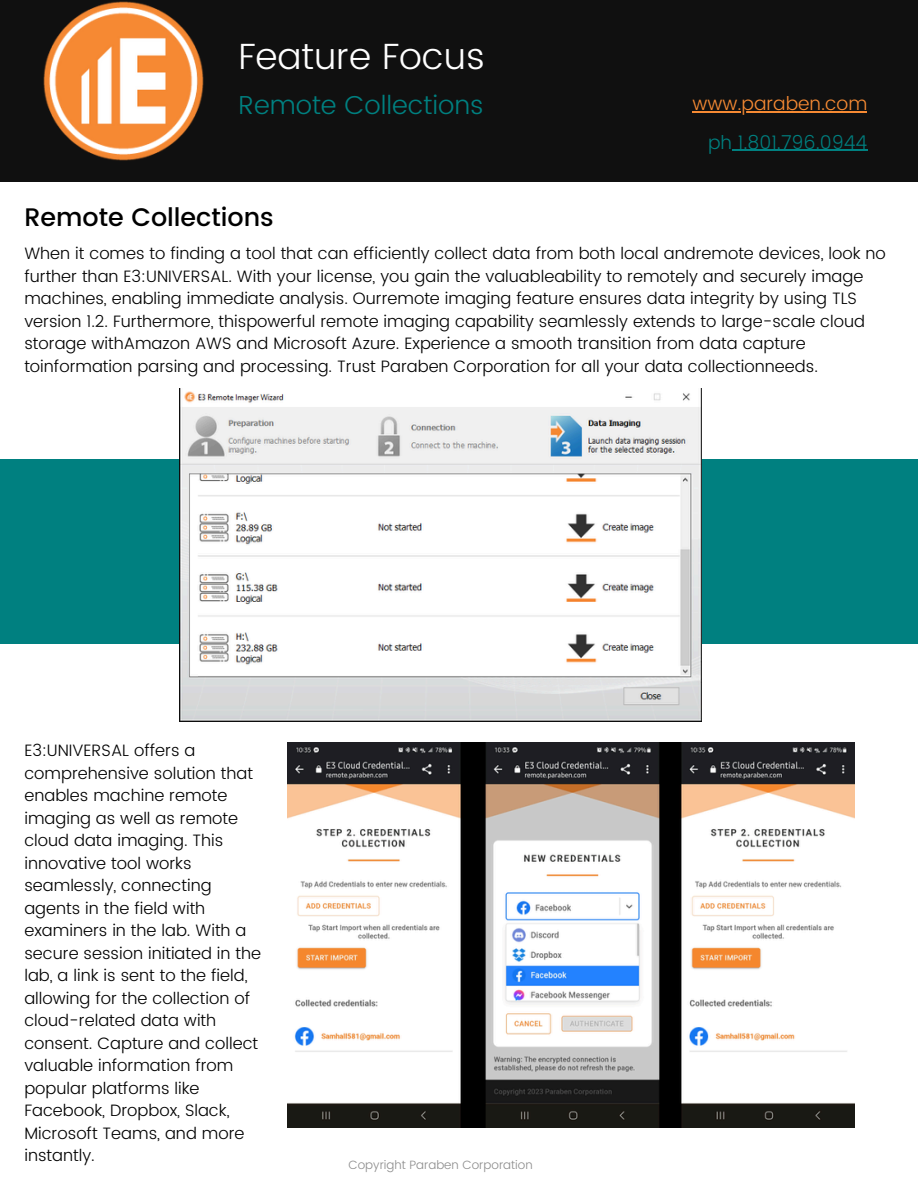
<style>
.page{position:relative;width:918px;height:1188px;background:#fff}
.page>*{position:absolute;margin:0;border:0;box-sizing:border-box;transform-origin:0 0}
.t1{font:300 36.45px "Poppins";color:#fff}
.t2{font:300 25.95px "Poppins";color:#008080}
.t3{font:500 25.35px "Poppins";color:#000}
.t4{font:300 18.9px "Poppins";color:#008080}
.t5{font:300 18.9px "Poppins";color:#f68a33}
.t6{font:300 16.5px/22.5px "Poppins";color:#000}
.t7{font:300 12px "Poppins";color:#8c8c8c}
</style>
<div class="page">
<div style="left:0;top:0;width:918px;height:181px;background:#101010"></div>
<div style="left:0;top:459px;width:918px;height:185px;background:#008080"></div>
<img style="left:180px;top:388px;width:522px;height:333px">
<img style="left:288px;top:742px;width:567px;height:385px">
<hr style="left:692px;top:111px;width:175px;height:1px;background:#f68a33">
<hr style="left:732px;top:150px;width:135px;height:1px;background:#008080">
<img style="left:43px;top:1px;width:161px;height:160px">
<p class="t1" style="left:238px;top:35px;width:248px">Feature Focus</p>
<p class="t2" style="left:238px;top:90px;width:247px">Remote Collections</p>
<h3 class="t3" style="left:24px;top:203px;width:251px">Remote Collections</h3>
<h2 class="t5" style="left:692px;top:92px;width:176px">www.paraben.com</h2>
<h5 class="t4" style="left:708px;top:131px;width:161px">ph 1.801.796.0944</h5>
<h1 class="t6" style="left:24px;top:242px;width:863px">When it comes to finding a tool that can efficiently collect data from both local andremote devices, look no further than E3:UNIVERSAL. With your license, you gain the valuableability to remotely and securely image machines, enabling immediate analysis. Ourremote imaging feature ensures data integrity by using TLS version 1.2. Furthermore, thispowerful remote imaging capability seamlessly extends to large-scale cloud storage withAmazon AWS and Microsoft Azure. Experience a smooth transition from data capture toinformation parsing and processing. Trust Paraben Corporation for all your data collectionneeds.</h1>
<h4 class="t6" style="left:24px;top:739px;width:238px">E3:UNIVERSAL offers a comprehensive solution that enables machine remote imaging as well as remote cloud data imaging. This innovative tool works seamlessly, connecting agents in the field with examiners in the lab. With a secure session initiated in the lab, a link is sent to the field, allowing for the collection of cloud-related data with consent. Capture and collect valuable information from popular platforms like<br>Facebook, Dropbox, Slack,<br>Microsoft Teams, and more instantly.</h4>
<h4 class="t7" style="left:348px;top:1157px;width:186px">Copyright Paraben Corporation</h4>
</div>
